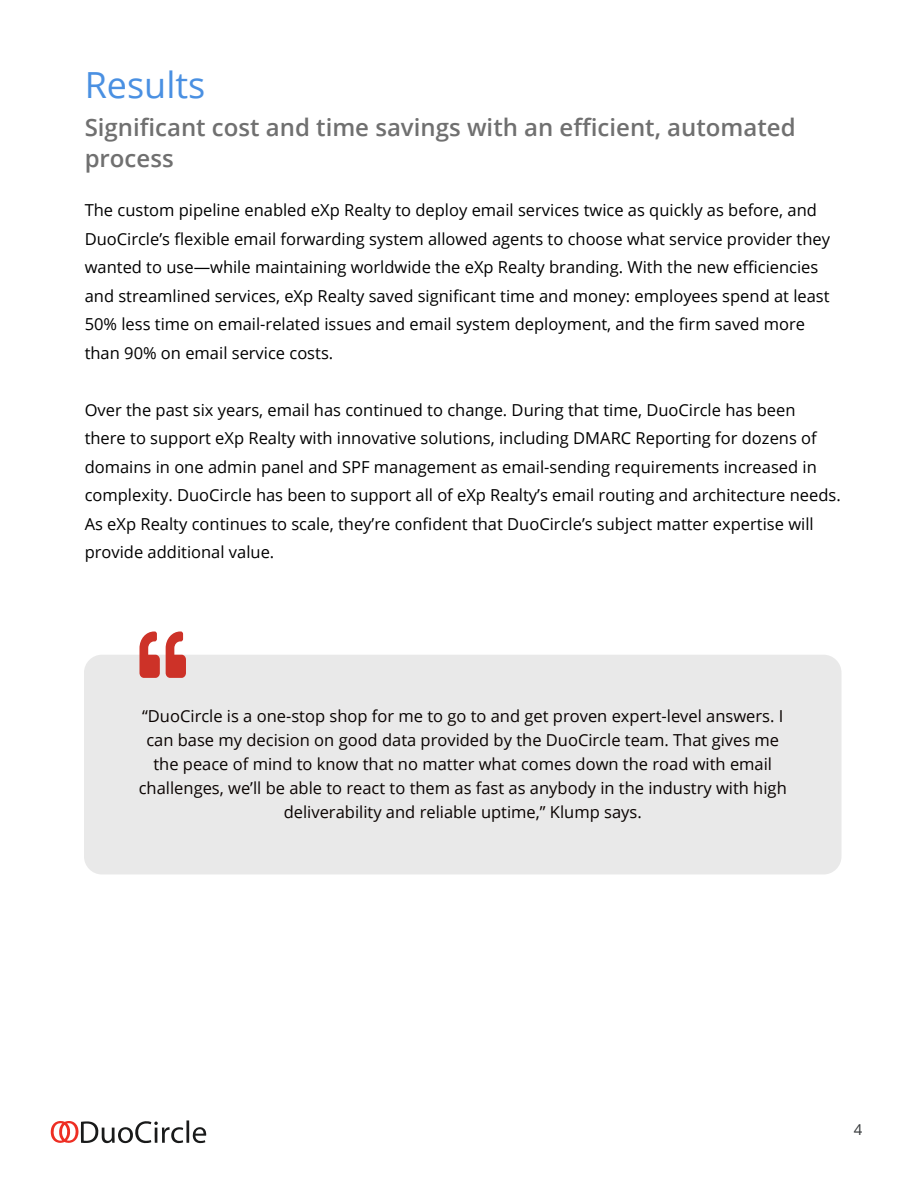
<style>
.page{position:relative;width:918px;height:1188px;background:#fff}
.page>*{position:absolute;margin:0;border:0;box-sizing:border-box;transform-origin:0 0}
.Page_Heading{font:36px "Open Sans";color:#4a90e2}
.Page_Subheading{font:600 24px/31.5px "Open Sans";color:#707070}
.Body_Copy_Left{font:16.5px/28.5px "Open Sans";color:#000}
.t1{font:16.5px/24px "Open Sans";color:#090200;text-align:center}
.t2{font:15px "Open Sans";color:#35383a}
</style>
<div class="page">
<svg style="left:51px;top:1120px;width:155px;height:23px"></svg>
<div style="left:84px;top:655px;width:758px;height:219px;background:#e9e9e9;border-radius:18px"></div>
<svg style="left:139px;top:631px;width:47px;height:47px"></svg>
<p class="Page_Heading" style="left:85px;top:60px;width:122px">Results</p>
<p class="Page_Subheading" style="left:85px;top:111px;width:712px">Significant cost and time savings with an efficient, automated process</p>
<p class="Body_Copy_Left" style="left:85px;top:195px;width:747px">The custom pipeline enabled eXp Realty to deploy email services twice as quickly as before, and DuoCircle’s flexible email forwarding system allowed agents to choose what service provider they wanted to use—while maintaining worldwide the eXp Realty branding. With the new efficiencies and streamlined services, eXp Realty saved significant time and money: employees spend at least 50% less time on email-related issues and email system deployment, and the firm saved more than 90% on email service costs.</p>
<p class="Body_Copy_Left" style="left:85px;top:395px;width:758px">Over the past six years, email has continued to change. During that time, DuoCircle has been there to support eXp Realty with innovative solutions, including DMARC Reporting for dozens of domains in one admin panel and SPF management as email-sending requirements increased in complexity. DuoCircle has been to support all of eXp Realty’s email routing and architecture needs.<br>As eXp Realty continues to scale, they’re confident that DuoCircle’s subject matter expertise will provide additional value.</p>
<p class="t1" style="left:139px;top:703px;width:650px">“DuoCircle is a one-stop shop for me to go to and get proven expert-level answers. I can base my decision on good data provided by the DuoCircle team. That gives me the peace of mind to know that no matter what comes down the road with email challenges, we’ll be able to react to them as fast as anybody in the industry with high deliverability and reliable uptime,” Klump says.</p>
<p class="t2" style="left:854px;top:1119px;width:10px">4</p>
</div>
